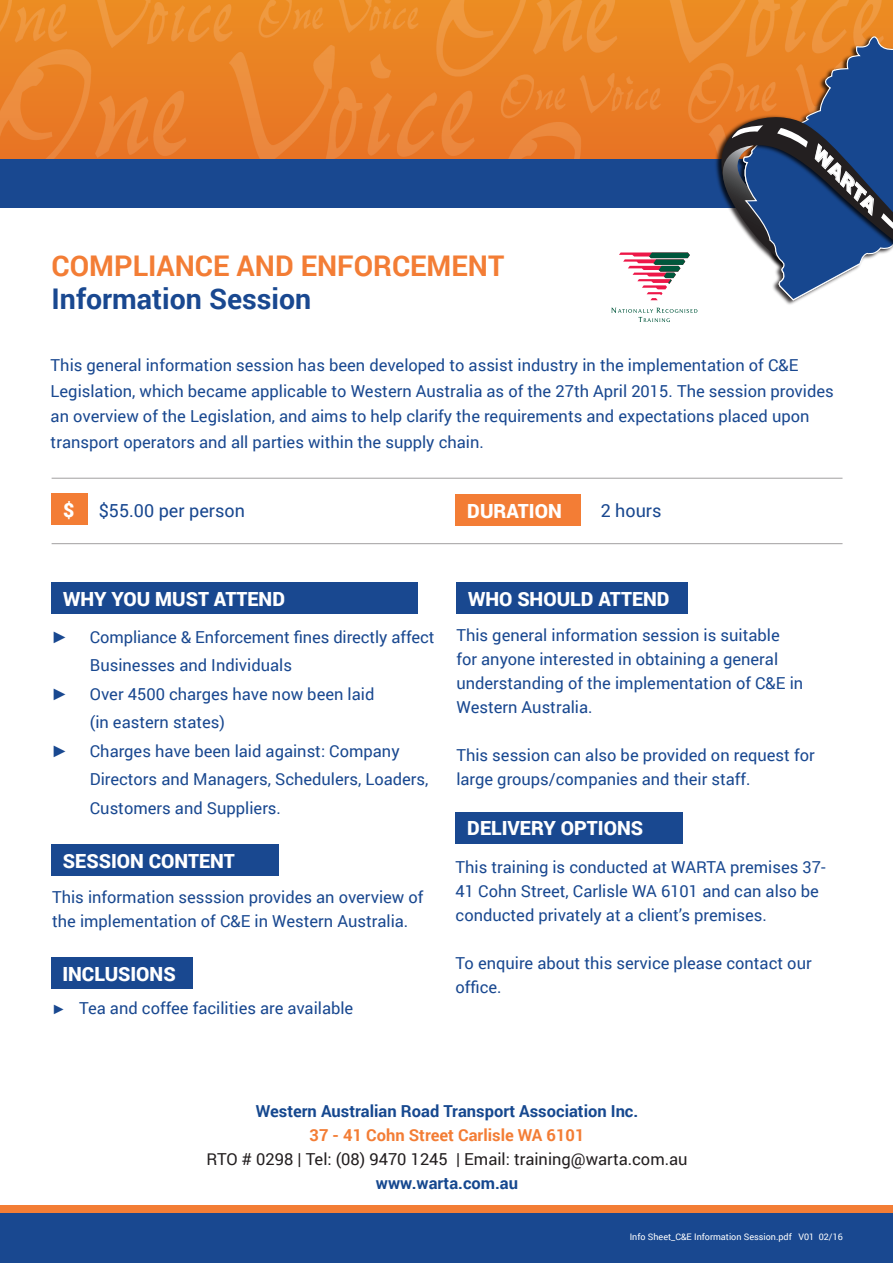
<style>
.page{position:relative;width:893px;height:1263px;background:#fff}
.page>*{position:absolute;margin:0;border:0;box-sizing:border-box;transform-origin:0 0}
.t1{font:700 28.5px "Roboto";color:#f37d35}
.t2{font:700 28.5px "Roboto";color:#194890}
.t3{font:900 19.5px "Roboto";color:#fff}
.t4{font:18px "Roboto";color:#194890}
.t5{font:italic 900 17.85px "Arial";color:#fff;scale:1.17 1}
.t6{font:16.5px/24px "Roboto";color:#194890}
.t7{font:700 16.5px "Roboto";color:#16488f}
.t8{font:16.5px "Roboto";color:#231f20}
.t9{font:700 16.5px "Roboto";color:#f37d35}
.t10{font:16.5px "Arial";color:#194890}
.t11{font:9px "Roboto";color:#fff}
.s1{font-family:"Arial";font-size:13.5px}
</style>
<div class="page">
<img style="left:0;top:0;width:893px;height:159px">
<div style="left:1px;top:159px;width:892px;height:49px;background:#194890"></div>
<svg style="left:707px;top:31px;width:186px;height:274px"></svg>
<div style="left:51px;top:844px;width:228px;height:31px;background:#194890"></div>
<div style="left:456px;top:582px;width:232px;height:32px;background:#194890"></div>
<div style="left:0;top:1212px;width:893px;height:51px;background:#194890"></div>
<div style="left:0;top:1205px;width:893px;height:7px;background:#f37d35"></div>
<div style="left:51px;top:957px;width:141px;height:31px;background:#194890"></div>
<div style="left:456px;top:812px;width:227px;height:32px;background:#194890"></div>
<svg style="left:619px;top:252px;width:71px;height:48px"></svg>
<svg style="left:611px;top:308px;width:86px;height:14px"></svg>
<div style="left:52px;top:493px;width:36px;height:31px;background:#f37d35"></div>
<hr style="left:52px;top:478px;width:790px;height:1px;background:#231f20">
<hr style="left:52px;top:543px;width:790px;height:1px;background:#231f20">
<div style="left:456px;top:494px;width:125px;height:32px;background:#f37d35"></div>
<div style="left:52px;top:582px;width:366px;height:32px;background:#194890"></div>
<p class="t1" style="left:52px;top:246px;width:454px">COMPLIANCE AND ENFORCEMENT</p>
<p class="t2" style="left:52px;top:279px;width:261px">Information Session</p>
<p class="t5" style="left:824px;top:145px;width:73px;rotate:45deg">WARTA</p>
<p class="t6" style="left:51px;top:352px;width:785px;line-height:25.5px">This general information session has been developed to assist industry in the implementation of C&amp;E Legislation, which became applicable to Western Australia as of the 27th April 2015. The session provides an overview of the Legislation, and aims to help clarify the requirements and expectations placed upon transport operators and all parties within the supply chain.</p>
<p class="t3" style="left:63px;top:496px;width:13px">$</p>
<p class="t4" style="left:99px;top:498px;width:148px">$55.00 per person</p>
<p class="t3" style="left:467px;top:497px;width:96px">DURATION</p>
<p class="t4" style="left:601px;top:498px;width:62px">2 hours</p>
<p class="t3" style="left:63px;top:585px;width:223px">WHY YOU MUST ATTEND</p>
<p class="t10" style="left:52px;top:626px;width:18px">►</p>
<p class="t6" style="left:90px;top:622px;width:346px;line-height:28.5px">Compliance &amp; Enforcement fines directly affect<br>Businesses and Individuals</p>
<p class="t10" style="left:52px;top:683px;width:18px">►</p>
<p class="t6" style="left:90px;top:681px;width:286px">Over 4500 charges have now been laid</p>
<p class="t6" style="left:90px;top:710px;width:137px">(in eastern states)</p>
<p class="t10" style="left:52px;top:740px;width:18px">►</p>
<p class="t6" style="left:90px;top:736px;width:340px;line-height:28.5px">Charges have been laid against: Company<br>Directors and Managers, Schedulers, Loaders,<br>Customers and Suppliers.</p>
<p class="t3" style="left:63px;top:847px;width:173px">SESSION CONTENT</p>
<p class="t6" style="left:52px;top:884px;width:373px">This information sesssion provides an overview of the implementation of C&amp;E in Western Australia.</p>
<p class="t3" style="left:62px;top:960px;width:115px">INCLUSIONS</p>
<p class="t6" style="left:52px;top:996px;width:303px"><span class="s1">►</span> Tea and coffee facilities are available</p>
<p class="t3" style="left:468px;top:585px;width:203px">WHO SHOULD ATTEND</p>
<p class="t6" style="left:456px;top:622px;width:348px">This general information session is suitable for anyone interested in obtaining a general understanding of the implementation of C&amp;E in Western Australia.</p>
<p class="t6" style="left:456px;top:742px;width:360px">This session can also be provided on request for large groups/companies and their staff.</p>
<p class="t3" style="left:467px;top:814px;width:177px">DELIVERY OPTIONS</p>
<p class="t6" style="left:456px;top:854px;width:372px">This training is conducted at WARTA premises 37-<br>41 Cohn Street, Carlisle WA 6101 and can also be conducted privately at a client’s premises.</p>
<p class="t6" style="left:456px;top:950px;width:358px">To enquire about this service please contact our office.</p>
<p class="t7" style="left:256px;top:1099px;width:384px">Western Australian Road Transport Association Inc.</p>
<p class="t9" style="left:310px;top:1123px;width:276px">37 - 41 Cohn Street Carlisle WA 6101</p>
<p class="t8" style="left:206px;top:1147px;width:483px">RTO # 0298 | Tel: (08) 9470 1245 | Email: training@warta.com.au</p>
<p class="t7" style="left:376px;top:1171px;width:144px">www.warta.com.au</p>
<p class="t11" style="left:630px;top:1230px;width:215px">Info Sheet_C&amp;E Information Session.pdf V01 02/16</p>
</div>
